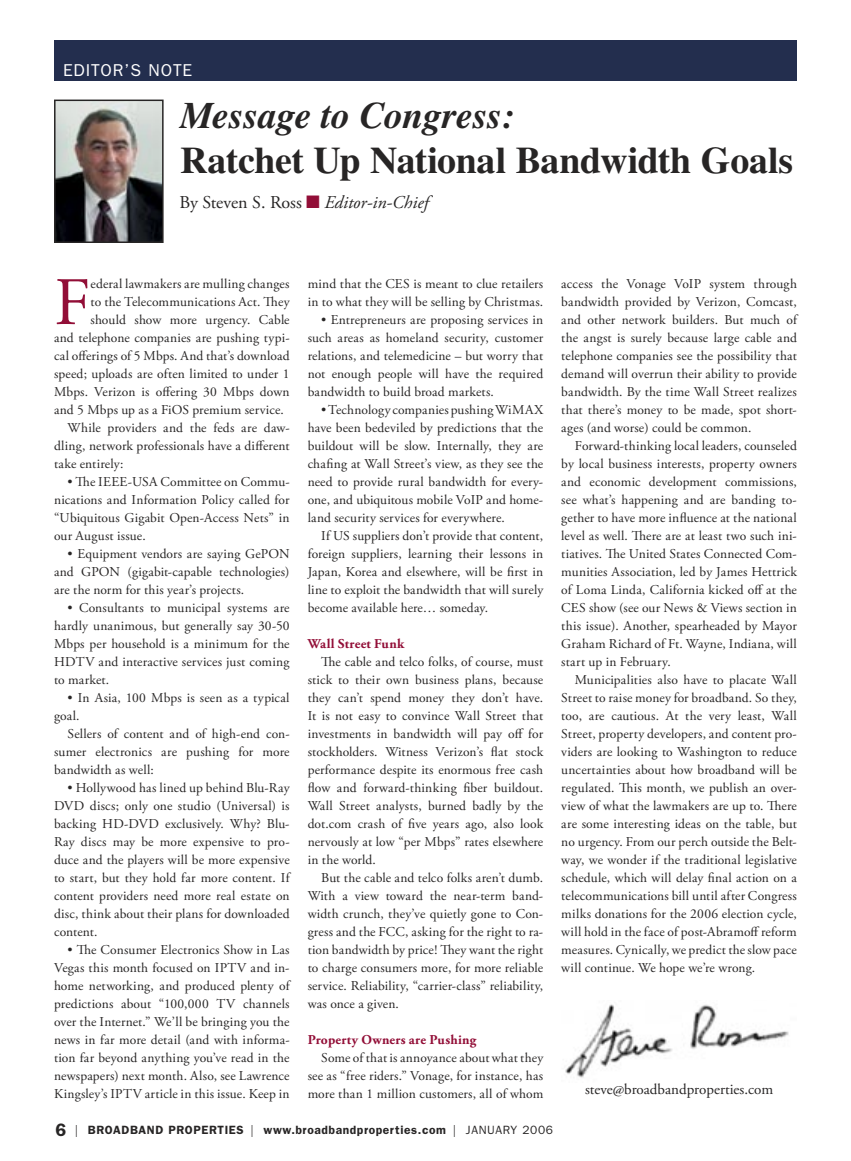
<style>
.page{position:relative;width:851px;height:1161px;background:#fff}
.page>*{position:absolute;margin:0;border:0;box-sizing:border-box;transform-origin:0 0}
.t1{font:67.8px "Adobe Garamond Pro";color:#920e37}
.t2{font:700 37.5px "Times";letter-spacing:-.01em;color:#272525}
.t3{font:italic 700 37.5px "Times";letter-spacing:-.005em;color:#272525}
.t4{font:italic 18px "Adobe Garamond Pro";color:#272525}
.t5{font:17.25px "Franklin Gothic";letter-spacing:.05em;color:#fff}
.t6{font:15px "Adobe Garamond Pro";color:#272525}
.t7{font:13.5px/18px "Adobe Garamond Pro";letter-spacing:.01em;color:#272525;text-align:justify}
.Heading_1{font:700 13.5px "Adobe Garamond Pro";letter-spacing:.02em;color:#920e37}
.t8{font:600 12px "Franklin Gothic";letter-spacing:.05em;color:#272525}
.s1{font-style:normal}
.s2{color:#920e37}
.s3{font-size:18px}
.s4{font-family:"Helvetica";font-weight:300;font-stretch:condensed}
.s5{font-weight:400}
</style>
<div class="page">
<div style="left:54px;top:40px;width:742px;height:41px;background:#232e4e"></div>
<img style="left:565px;top:1004px;width:224px;height:74px">
<img style="left:57px;top:103px;width:104px;height:137px">
<div style="left:54px;top:100px;width:110px;height:143px;border:2px solid #272525"></div>
<p class="t5" style="left:63px;top:60px;width:131px">EDITOR’S NOTE</p>
<p class="t3" style="left:180px;top:94px;width:336px">Message to Congress:</p>
<p class="t2" style="left:180px;top:138px;width:614px">Ratchet Up National Bandwidth Goals</p>
<p class="t4" style="left:179px;top:191px;width:250px"><span class="s1">By Steven S. Ross</span> <span class="s2">■</span> Editor-in-Chief</p>
<p class="t1" style="left:54px;top:262px;width:38px">F</p>
<p class="t7" style="left:90px;top:275px;width:200px">ederal lawmakers are mulling changes</p>
<p class="t7" style="left:90px;top:293px;width:201px">to the Telecommunications Act. They</p>
<p class="t7" style="left:90px;top:311px;width:201px">should show more urgency. Cable</p>
<p class="t7" style="left:54px;top:329px;width:237px">and telephone companies are pushing typi-</p>
<p class="t7" style="left:54px;top:347px;width:237px">cal offerings of 5 Mbps. And that’s download</p>
<p class="t7" style="left:54px;top:365px;width:237px">speed; uploads are often limited to under 1</p>
<p class="t7" style="left:54px;top:383px;width:237px">Mbps. Verizon is offering 30 Mbps down</p>
<p class="t7" style="left:54px;top:401px;width:231px">and 5 Mbps up as a FiOS premium service.</p>
<p class="t7" style="left:54px;top:419px;width:237px;text-indent:14px">While providers and the feds are daw&shy;dling, network professionals have a different take entirely:</p>
<p class="t7" style="left:54px;top:473px;width:237px;text-indent:14px">• The IEEE-USA Committee on Commu&shy;nications and Information Policy called for “Ubiquitous Gigabit Open-Access Nets” in our August issue.</p>
<p class="t7" style="left:54px;top:545px;width:237px;text-indent:14px">• Equipment vendors are saying GePON and GPON (gigabit-capable technologies) are the norm for this year’s projects.</p>
<p class="t7" style="left:54px;top:599px;width:237px;text-indent:14px">• Consultants to municipal systems are hardly unanimous, but generally say 30-50<br>Mbps per household is a minimum for the HDTV and interactive services just coming to market.</p>
<p class="t7" style="left:54px;top:689px;width:237px;text-indent:14px">• In Asia, 100 Mbps is seen as a typical goal.</p>
<p class="t7" style="left:54px;top:725px;width:237px;text-indent:14px">Sellers of content and of high-end con&shy;sumer electronics are pushing for more bandwidth as well:</p>
<p class="t7" style="left:54px;top:779px;width:237px;text-indent:14px">• Hollywood has lined up behind Blu-Ray DVD discs; only one studio (Universal) is backing HD-DVD exclusively. Why? Blu-Ray discs may be more expensive to pro&shy;duce and the players will be more expensive to start, but they hold far more content. If content providers need more real estate on disc, think about their plans for downloaded content.</p>
<p class="t7" style="left:54px;top:941px;width:237px;text-indent:14px">• The Consumer Electronics Show in Las Vegas this month focused on IPTV and in&shy;home networking, and produced plenty of predictions about “100,000 TV channels over the Internet.” We’ll be bringing you the news in far more detail (and with informa&shy;tion far beyond anything you’ve read in the newspapers) next month. Also, see Lawrence Kingsley’s IPTV article in this issue. Keep in</p>
<p class="t7" style="left:308px;top:275px;width:237px">mind that the CES is meant to clue retailers in to what they will be selling by Christmas.</p>
<p class="t7" style="left:308px;top:311px;width:237px;text-indent:14px">• Entrepreneurs are proposing services in such areas as homeland security, customer relations, and telemedicine – but worry that not enough people will have the required bandwidth to build broad markets.</p>
<p class="t7" style="left:308px;top:401px;width:237px;text-indent:14px">• Technology companies pushing WiMAX have been bedeviled by predictions that the buildout will be slow. Internally, they are chafing at Wall Street’s view, as they see the need to provide rural bandwidth for every&shy;one, and ubiquitous mobile VoIP and home&shy;land security services for everywhere.</p>
<p class="t7" style="left:308px;top:527px;width:237px;text-indent:14px">If US suppliers don’t provide that content, foreign suppliers, learning their lessons in Japan, Korea and elsewhere, will be first in line to exploit the bandwidth that will surely become available here… someday.</p>
<p class="Heading_1" style="left:308px;top:636px;width:98px">Wall Street Funk</p>
<p class="t7" style="left:308px;top:653px;width:237px;text-indent:14px">The cable and telco folks, of course, must stick to their own business plans, because they can’t spend money they don’t have.<br>It is not easy to convince Wall Street that investments in bandwidth will pay off for stockholders. Witness Verizon’s flat stock performance despite its enormous free cash flow and forward-thinking fiber buildout.<br>Wall Street analysts, burned badly by the dot.com crash of five years ago, also look nervously at low “per Mbps” rates elsewhere in the world.</p>
<p class="t7" style="left:308px;top:869px;width:237px;text-indent:14px">But the cable and telco folks aren’t dumb.<br>With a view toward the near-term band&shy;width crunch, they’ve quietly gone to Con&shy;gress and the FCC, asking for the right to ra&shy;tion bandwidth by price! They want the right to charge consumers more, for more reliable service. Reliability, “carrier-class” reliability, was once a given.</p>
<p class="Heading_1" style="left:308px;top:1032px;width:170px">Property Owners are Pushing</p>
<p class="t7" style="left:308px;top:1049px;width:237px;text-indent:14px">Some of that is annoyance about what they see as “free riders.” Vonage, for instance, has more than 1 million customers, all of whom</p>
<p class="t8" style="left:56px;top:1122px;width:499px"><span class="s3">6</span> <span class="s4">|</span> BROADBAND PROPERTIES <span class="s4">|</span> www.broadbandproperties.com <span class="s4">|</span> <span class="s5">JANUARY 2006</span></p>
<p class="t7" style="left:561px;top:275px;width:237px">access the Vonage VoIP system through bandwidth provided by Verizon, Comcast, and other network builders. But much of the angst is surely because large cable and telephone companies see the possibility that demand will overrun their ability to provide bandwidth. By the time Wall Street realizes that there’s money to be made, spot short&shy;ages (and worse) could be common.</p>
<p class="t7" style="left:561px;top:437px;width:237px;text-indent:14px">Forward-thinking local leaders, counseled by local business interests, property owners and economic development commissions, see what’s happening and are banding to&shy;gether to have more influence at the national level as well. There are at least two such ini&shy;tiatives. The United States Connected Com&shy;munities Association, led by James Hettrick of Loma Linda, California kicked off at the CES show (see our News &amp; Views section in this issue). Another, spearheaded by Mayor Graham Richard of Ft. Wayne, Indiana, will start up in February.</p>
<p class="t7" style="left:561px;top:671px;width:237px;text-indent:14px">Municipalities also have to placate Wall Street to raise money for broadband. So they, too, are cautious. At the very least, Wall Street, property developers, and content pro&shy;viders are looking to Washington to reduce uncertainties about how broadband will be regulated. This month, we publish an over&shy;view of what the lawmakers are up to. There are some interesting ideas on the table, but no urgency. From our perch outside the Belt&shy;way, we wonder if the traditional legislative schedule, which will delay final action on a telecommunications bill until after Congress milks donations for the 2006 election cycle, will hold in the face of post-Abramoff reform measures. Cynically, we predict the slow pace will continue. We hope we’re wrong.</p>
<p class="t6" style="left:585px;top:1080px;width:190px">steve@broadbandproperties.com</p>
</div>
